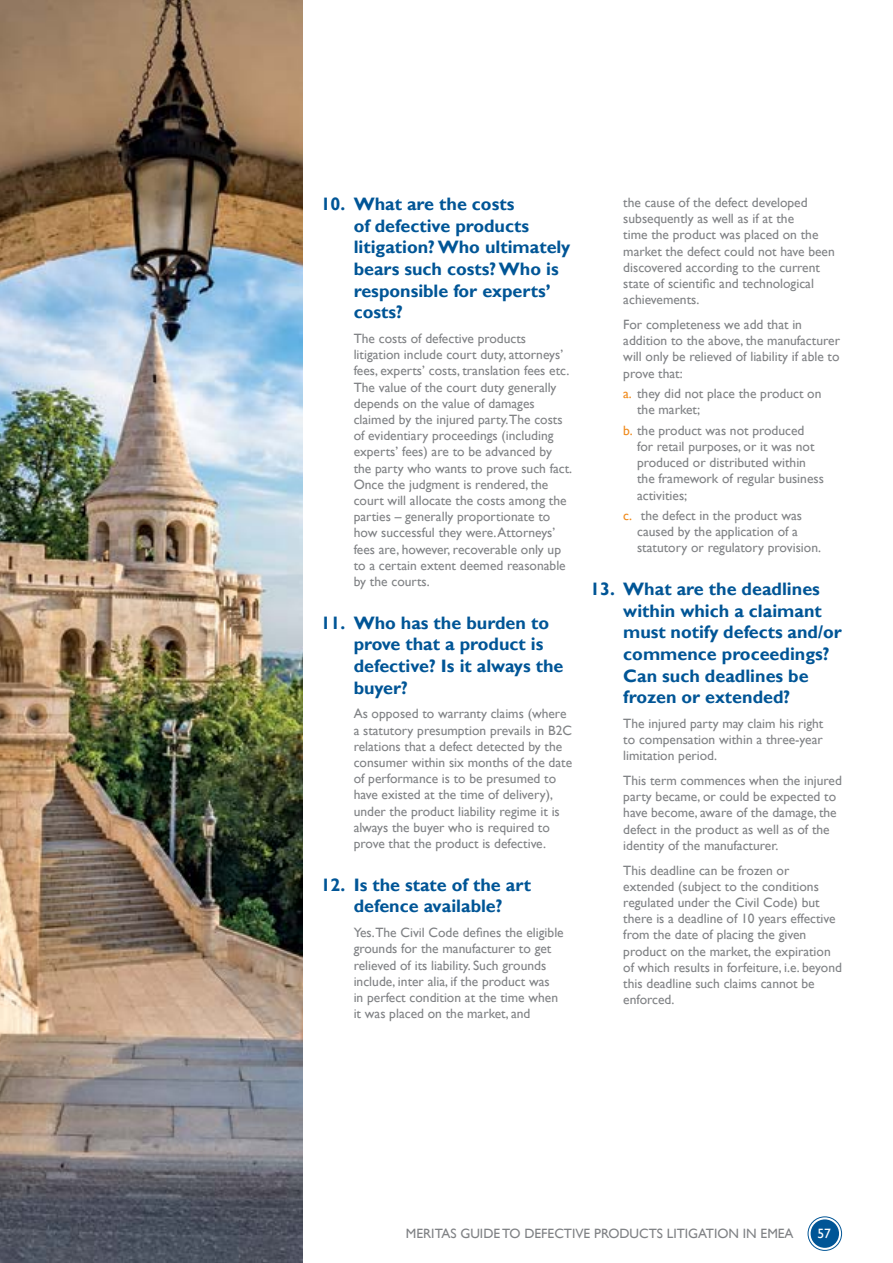
<style>
.page{position:relative;width:893px;height:1263px;background:#fff}
.page>*{position:absolute;margin:0;border:0;box-sizing:border-box;transform-origin:0 0}
.t1{font:700 18px/21.6px "Gill Sans";color:#005596}
.t2{font:13.5px/16.2px "Gill Sans";color:#808285}
.t3{font:13.5px "Gill Sans";color:#808285}
.t4{font:13.5px "Gill Sans";color:#fff}
.s1{color:#f08b1d}
</style>
<div class="page">
<div style="left:808px;top:1216px;width:34px;height:35px;border:1px solid #005596;border-radius:50%"></div>
<div style="left:811px;top:1219px;width:28px;height:29px;background:#005596;border-radius:50%"></div>
<img style="left:0;top:0;width:303px;height:1263px">
<h1 class="t1" style="left:354px;top:194px;width:218px;text-indent:-33px">10. What are the costs<br>of defective products litigation? Who ultimately bears such costs? Who is responsible for experts’ costs?</h1>
<p class="t2" style="left:354px;top:330px;width:220px">The costs of defective products litigation include court duty, attorneys’ fees, experts’ costs, translation fees etc.<br>The value of the court duty generally depends on the value of damages claimed by the injured party.The costs of evidentiary proceedings (including experts’ fees) are to be advanced by the party who wants to prove such fact.<br>Once the judgment is rendered, the court will allocate the costs among the parties – generally proportionate to how successful they were. Attorneys’ fees are, however, recoverable only up to a certain extent deemed reasonable by the courts.</p>
<h1 class="t1" style="left:354px;top:612px;width:211px;text-indent:-33px">11. Who has the burden to prove that a product is defective? Is it always the buyer?</h1>
<p class="t2" style="left:354px;top:706px;width:220px">As opposed to warranty claims (where a statutory presumption prevails in B2C relations that a defect detected by the consumer within six months of the date of performance is to be presumed to have existed at the time of delivery), under the product liability regime it is always the buyer who is required to prove that the product is defective.</p>
<h1 class="t1" style="left:321px;top:874px;width:212px;text-align:center">12. Is the state of the art defence available?</h1>
<p class="t2" style="left:354px;top:925px;width:212px">Yes.The Civil Code defines the eligible grounds for the manufacturer to get relieved of its liability. Such grounds include, inter alia, if the product was<br>in perfect condition at the time when it was placed on the market, and</p>
<p class="t2" style="left:623px;top:195px;width:213px">the cause of the defect developed subsequently as well as if at the<br>time the product was placed on the market the defect could not have been discovered according to the current state of scientific and technological achievements.</p>
<p class="t2" style="left:623px;top:317px;width:218px">For completeness we add that in addition to the above, the manufacturer will only be relieved of liability if able to prove that:</p>
<p class="t2" style="left:637px;top:386px;width:186px;text-indent:-14px"><span class="s1">a.</span> they did not place the product on the market;</p>
<p class="t2" style="left:637px;top:422px;width:188px;text-indent:-14px"><span class="s1">b.</span> the product was not produced for retail purposes, or it was not produced or distributed within the framework of regular business activities;</p>
<p class="t2" style="left:637px;top:508px;width:185px;text-indent:-14px"><span class="s1">c.</span> the defect in the product was caused by the application of a statutory or regulatory provision.</p>
<h1 class="t1" style="left:623px;top:579px;width:220px;text-indent:-33px">13. What are the deadlines within which a claimant must notify defects and/or commence proceedings?<br>Can such deadlines be frozen or extended?</h1>
<p class="t2" style="left:623px;top:715px;width:202px;text-align:justify">The injured party may claim his right to compensation within a three-year limitation period.</p>
<p class="t2" style="left:623px;top:773px;width:220px">This term commences when the injured party became, or could be expected to have become, aware of the damage, the defect in the product as well as of the identity of the manufacturer.</p>
<p class="t2" style="left:623px;top:862px;width:220px">This deadline can be frozen or extended (subject to the conditions regulated under the Civil Code) but there is a deadline of 10 years effective from the date of placing the given product on the market, the expiration of which results in forfeiture, i.e. beyond this deadline such claims cannot be enforced.</p>
<p class="t3" style="left:406px;top:1226px;width:389px">MERITAS GUIDE TO DEFECTIVE PRODUCTS LITIGATION IN EMEA</p>
<p class="t4" style="left:817px;top:1226px;width:15px">57</p>
</div>
